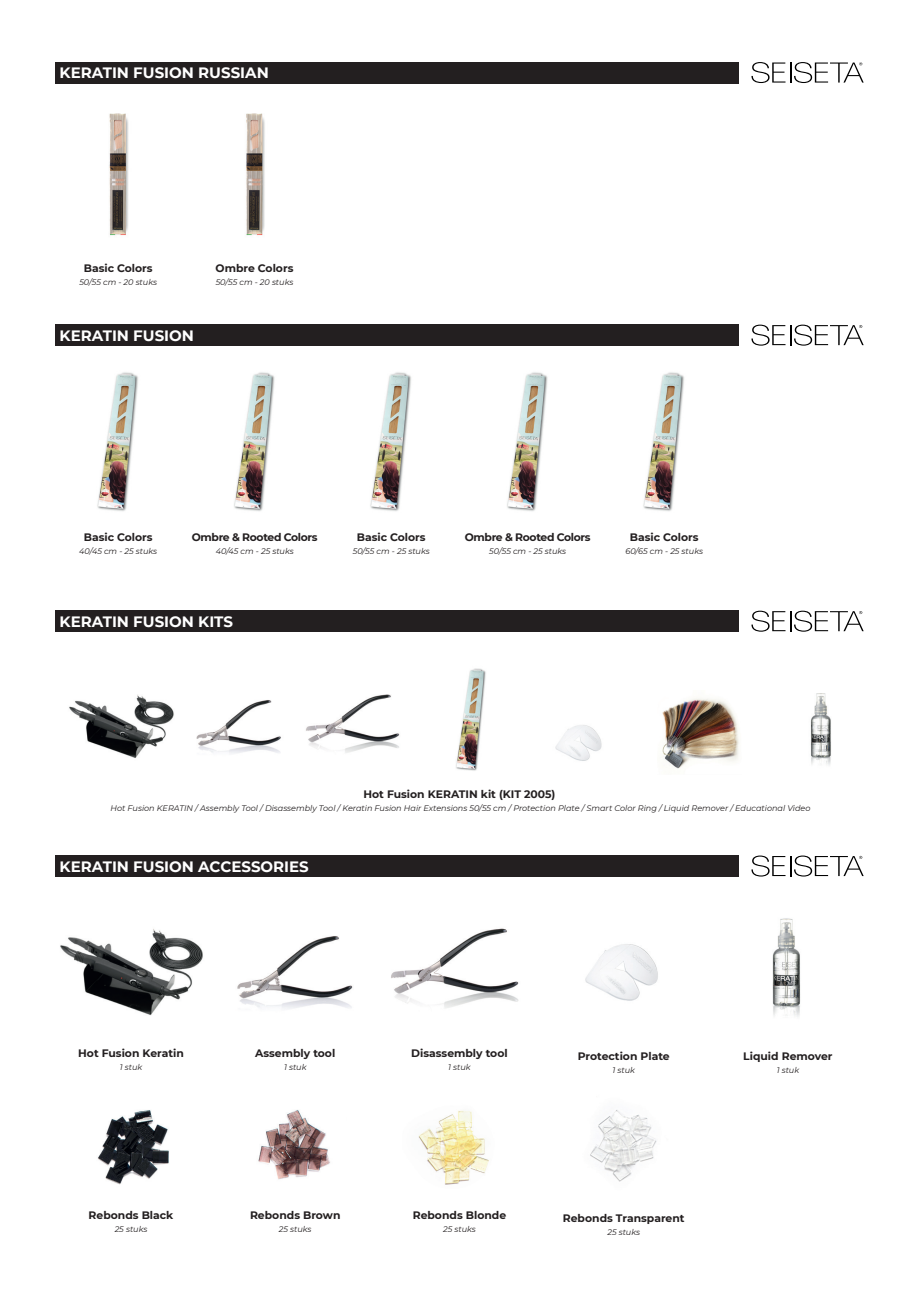
<style>
.page{position:relative;width:919px;height:1289px;background:#fff}
.page>*{position:absolute;margin:0;border:0;box-sizing:border-box;transform-origin:0 0}
.t1{font:700 15px "Montserrat";color:#fff}
.t2{font:700 10.8px "Montserrat";color:#231f20}
.t3{font:700 10.8px "Montserrat";letter-spacing:-.03em;color:#231f20}
.t4{font:italic 8.1px "Montserrat";color:#231f20}
</style>
<div class="page">
<div style="left:55px;top:62px;width:684px;height:21px;background:#231f20"></div>
<div style="left:55px;top:324px;width:684px;height:21px;background:#231f20"></div>
<div style="left:55px;top:610px;width:684px;height:21px;background:#231f20"></div>
<img style="left:109px;top:113px;width:20px;height:123px">
<img style="left:246px;top:113px;width:19px;height:123px">
<img style="left:97px;top:372px;width:41px;height:139px">
<img style="left:370px;top:372px;width:41px;height:139px">
<img style="left:643px;top:372px;width:41px;height:139px">
<img style="left:234px;top:372px;width:41px;height:139px">
<img style="left:507px;top:372px;width:41px;height:139px">
<svg style="left:751px;top:62px;width:34px;height:21px"></svg>
<hr style="left:789px;top:62px;width:2px;height:21px;background:#000">
<svg style="left:794px;top:62px;width:69px;height:21px"></svg>
<svg style="left:751px;top:324px;width:34px;height:21px"></svg>
<hr style="left:789px;top:325px;width:2px;height:20px;background:#000">
<svg style="left:794px;top:324px;width:69px;height:21px"></svg>
<svg style="left:751px;top:610px;width:34px;height:21px"></svg>
<hr style="left:789px;top:611px;width:2px;height:20px;background:#000">
<svg style="left:794px;top:610px;width:69px;height:21px"></svg>
<img style="left:69px;top:694px;width:105px;height:64px">
<img style="left:196px;top:700px;width:85px;height:54px">
<img style="left:306px;top:694px;width:94px;height:59px">
<img style="left:456px;top:668px;width:30px;height:103px">
<img style="left:555px;top:725px;width:47px;height:36px">
<img style="left:810px;top:693px;width:21px;height:72px">
<img style="left:662px;top:698px;width:77px;height:71px">
<div style="left:55px;top:855px;width:684px;height:21px;background:#231f20"></div>
<svg style="left:751px;top:855px;width:34px;height:21px"></svg>
<hr style="left:789px;top:856px;width:2px;height:20px;background:#000">
<svg style="left:794px;top:855px;width:69px;height:21px"></svg>
<img style="left:60px;top:929px;width:293px;height:87px">
<img style="left:585px;top:944px;width:73px;height:57px">
<img style="left:772px;top:918px;width:29px;height:99px">
<img style="left:391px;top:928px;width:128px;height:80px">
<img style="left:418px;top:1110px;width:71px;height:75px">
<img style="left:590px;top:1110px;width:67px;height:72px">
<img style="left:98px;top:1110px;width:71px;height:75px">
<img style="left:258px;top:1110px;width:72px;height:70px">
<h1 class="t1" style="left:60px;top:62px;width:211px">KERATIN FUSION RUSSIAN</h1>
<h2 class="t2" style="left:84px;top:260px;width:70px">Basic Colors</h2>
<p class="t4" style="left:79px;top:277px;width:79px">50/55 cm - 20 stuks</p>
<h1 class="t1" style="left:60px;top:325px;width:136px">KERATIN FUSION</h1>
<h2 class="t2" style="left:215px;top:260px;width:79px">Ombre Colors</h2>
<p class="t4" style="left:216px;top:277px;width:79px">50/55 cm - 20 stuks</p>
<h2 class="t2" style="left:84px;top:529px;width:70px">Basic Colors</h2>
<p class="t4" style="left:79px;top:546px;width:79px">40/45 cm - 25 stuks</p>
<h2 class="t3" style="left:192px;top:529px;width:127px">Ombre &amp; Rooted Colors</h2>
<p class="t4" style="left:216px;top:546px;width:79px">40/45 cm - 25 stuks</p>
<h1 class="t1" style="left:60px;top:610px;width:175px">KERATIN FUSION KITS</h1>
<h2 class="t2" style="left:357px;top:529px;width:70px">Basic Colors</h2>
<p class="t4" style="left:353px;top:546px;width:78px">50/55 cm - 25 stuks</p>
<h2 class="t3" style="left:465px;top:529px;width:127px">Ombre &amp; Rooted Colors</h2>
<p class="t4" style="left:489px;top:546px;width:78px">50/55 cm - 25 stuks</p>
<h2 class="t2" style="left:629px;top:529px;width:70px">Basic Colors</h2>
<p class="t4" style="left:625px;top:546px;width:79px">60/65 cm - 25 stuks</p>
<h2 class="t2" style="left:363px;top:786px;width:193px">Hot Fusion KERATIN kit (KIT 2005)</h2>
<p class="t4" style="left:110px;top:802px;width:701px">Hot Fusion KERATIN / Assembly Tool / Disassembly Tool / Keratin Fusion Hair Extensions 50/55 cm / Protection Plate / Smart Color Ring / Liquid Remover / Educational Video</p>
<h1 class="t1" style="left:60px;top:855px;width:251px">KERATIN FUSION ACCESSORIES</h1>
<h2 class="t2" style="left:78px;top:1045px;width:107px">Hot Fusion Keratin</h2>
<p class="t4" style="left:120px;top:1061px;width:24px">1 stuk</p>
<h2 class="t2" style="left:255px;top:1045px;width:81px">Assembly tool</h2>
<p class="t4" style="left:284px;top:1061px;width:24px">1 stuk</p>
<h2 class="t2" style="left:411px;top:1045px;width:98px">Disassembly tool</h2>
<p class="t4" style="left:448px;top:1061px;width:24px">1 stuk</p>
<h2 class="t2" style="left:577px;top:1048px;width:93px">Protection Plate</h2>
<p class="t4" style="left:612px;top:1064px;width:24px">1 stuk</p>
<h2 class="t2" style="left:743px;top:1048px;width:91px">Liquid Remover</h2>
<p class="t4" style="left:776px;top:1064px;width:24px">1 stuk</p>
<h2 class="t2" style="left:89px;top:1206px;width:86px">Rebonds Black</h2>
<p class="t4" style="left:115px;top:1223px;width:34px">25 stuks</p>
<h2 class="t2" style="left:250px;top:1206px;width:92px">Rebonds Brown</h2>
<p class="t4" style="left:279px;top:1223px;width:34px">25 stuks</p>
<h2 class="t2" style="left:412px;top:1206px;width:95px">Rebonds Blonde</h2>
<p class="t4" style="left:443px;top:1223px;width:34px">25 stuks</p>
<h2 class="t2" style="left:563px;top:1209px;width:123px">Rebonds Transparent</h2>
<p class="t4" style="left:607px;top:1226px;width:34px">25 stuks</p>
</div>
